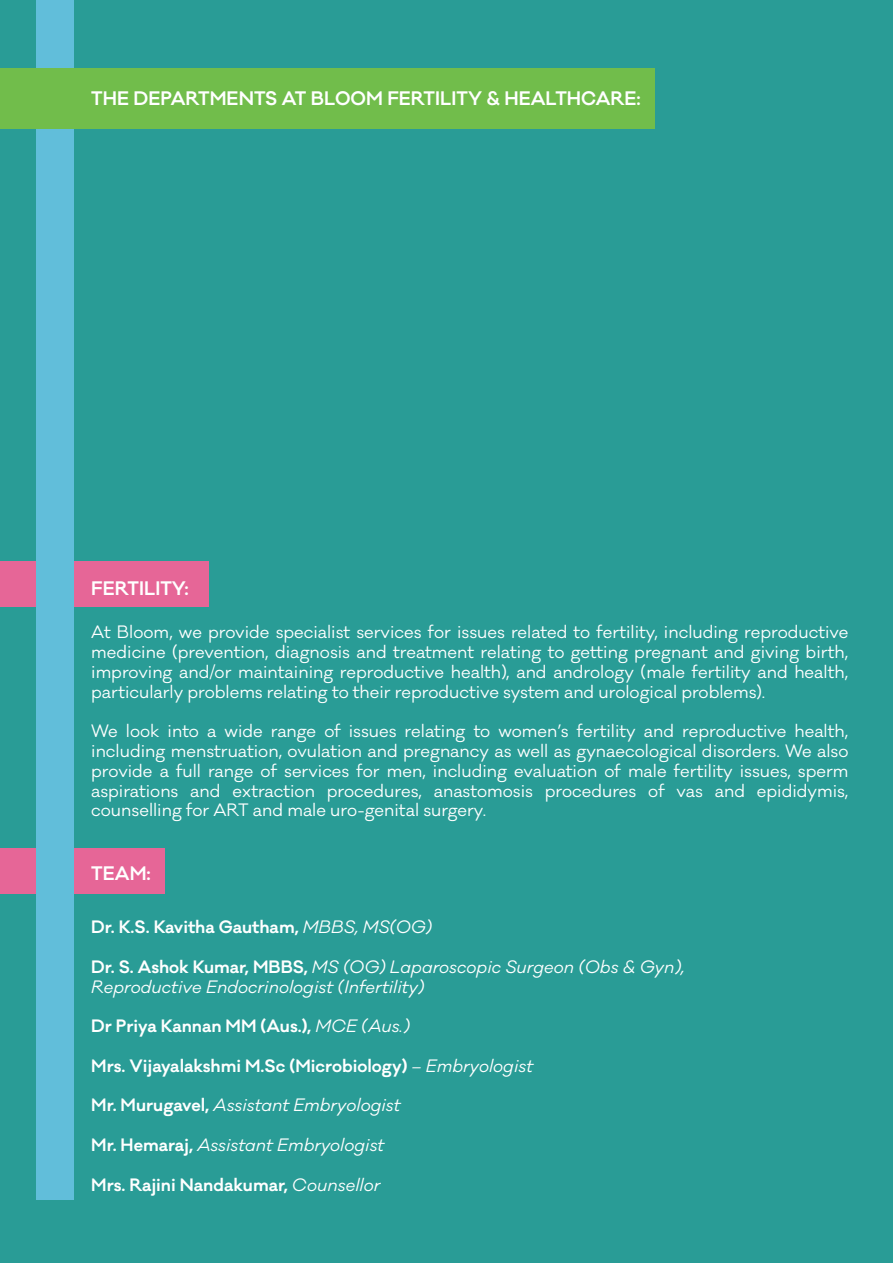
<style>
.page{position:relative;width:893px;height:1263px;background:#299c96}
.page>*{position:absolute;margin:0;border:0;box-sizing:border-box;transform-origin:0 0}
.t1{font:600 18px "Galano Classic";color:#fff}
.t2{font:16.5px/19.8px "Galano Classic";color:#fff;text-align:justify}
.t3{font:italic 16.5px/19.8px "Galano Classic";color:#fff}
.t4{font:600 16.5px "Galano Classic";color:#fff}
.s1{font-weight:400;font-style:italic}
.s2{font-weight:600;font-style:normal}
</style>
<div class="page">
<div style="left:0;top:848px;width:164px;height:45px;background:#e66697"></div>
<div style="left:0;top:561px;width:209px;height:46px;background:#e66697"></div>
<div style="left:37px;top:0;width:37px;height:1200px;background:#61beda"></div>
<div style="left:0;top:68px;width:654px;height:61px;background:#71bd4b"></div>
<p class="t1" style="left:91px;top:86px;width:551px">THE DEPARTMENTS AT BLOOM FERTILITY &amp; HEALTHCARE:</p>
<p class="t1" style="left:91px;top:576px;width:99px">FERTILITY:</p>
<p class="t2" style="left:91px;top:622px;width:759px">At Bloom, we provide specialist services for issues related to fertility, including reproductive medicine (prevention, diagnosis and treatment relating to getting pregnant and giving birth, improving and/or maintaining reproductive health), and andrology (male fertility and health, particularly problems relating to their reproductive system and urological problems).</p>
<p class="t2" style="left:91px;top:721px;width:759px">We look into a wide range of issues relating to women’s fertility and reproductive health, including menstruation, ovulation and pregnancy as well as gynaecological disorders. We also provide a full range of services for men, including evaluation of male fertility issues, sperm aspirations and extraction procedures, anastomosis procedures of vas and epididymis, counselling for ART and male uro-genital surgery.</p>
<p class="t1" style="left:91px;top:861px;width:61px">TEAM:</p>
<p class="t4" style="left:91px;top:916px;width:343px">Dr. K.S. Kavitha Gautham, <span class="s1">MBBS, MS(OG)</span></p>
<p class="t3" style="left:91px;top:957px;width:595px"><span class="s2">Dr. S. Ashok Kumar, MBBS,</span> MS (OG) Laparoscopic Surgeon (Obs &amp; Gyn),<br>Reproductive Endocrinologist (Infertility)</p>
<p class="t4" style="left:91px;top:1015px;width:320px">Dr Priya Kannan MM (Aus.), <span class="s1">MCE (Aus.)</span></p>
<p class="t4" style="left:91px;top:1055px;width:443px">Mrs. Vijayalakshmi M.Sc (Microbiology) <span class="s1">– Embryologist</span></p>
<p class="t3" style="left:91px;top:1095px;width:311px"><span class="s2">Mr. Murugavel,</span> Assistant Embryologist</p>
<p class="t3" style="left:91px;top:1135px;width:295px"><span class="s2">Mr. Hemaraj,</span> Assistant Embryologist</p>
<p class="t4" style="left:91px;top:1173px;width:291px">Mrs. Rajini Nandakumar, <span class="s1">Counsellor</span></p>
</div>
